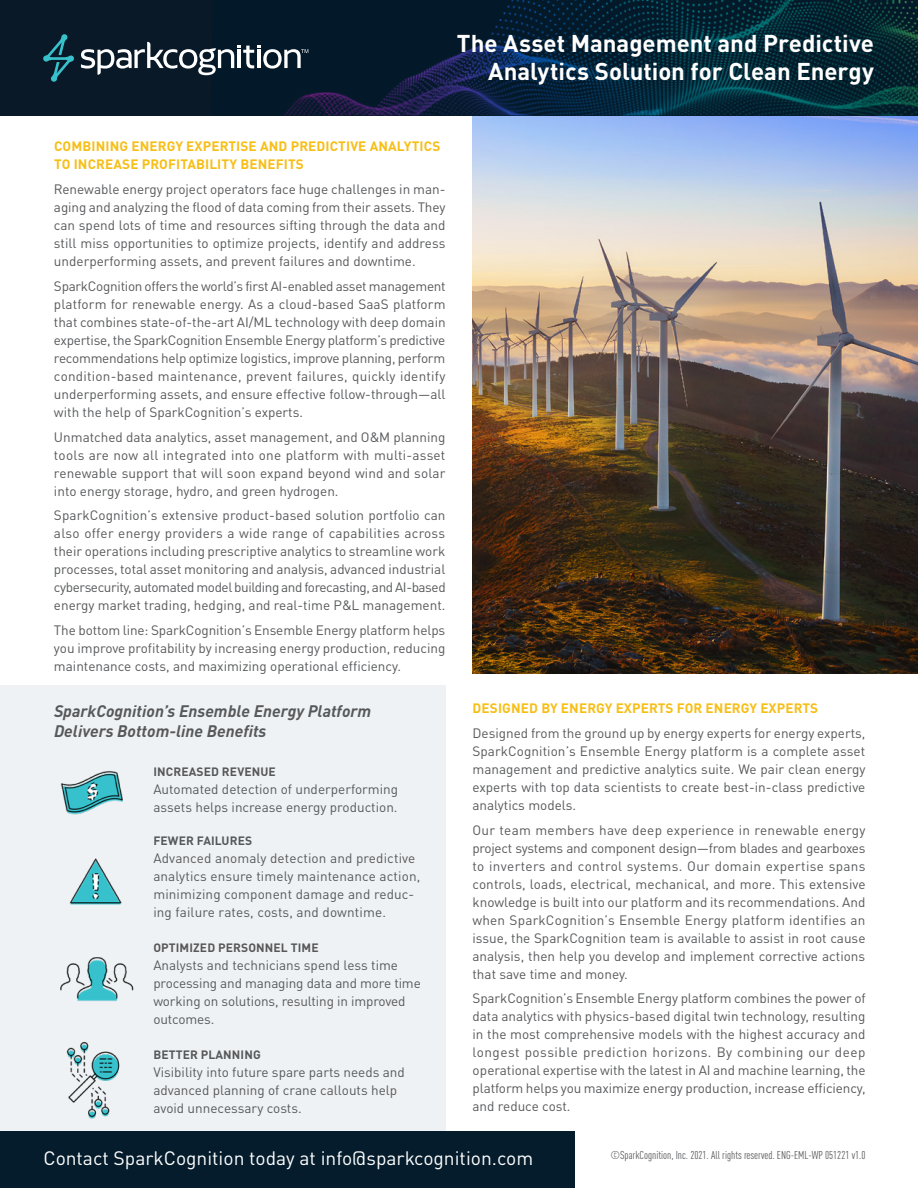
<style>
.page{position:relative;width:918px;height:1188px;background:#fff}
.page>*{position:absolute;margin:0;border:0;box-sizing:border-box;transform-origin:0 0}
.t1{font:700 24px/28.5px "DINOT";color:#fff;text-align:right}
.t2{font:19.2px "DINOT";color:#fff}
.t3{font:italic 700 16.5px/19.8px "DINOT";color:#57585a}
.t4{font:13.5px/18px "DINOT";color:#57585a;text-align:justify}
.t5{font:700 13.5px/18px "DINOT";letter-spacing:.01em;color:#f7be16}
.t6{font:700 12px "DINOT";letter-spacing:.01em;color:#57585a}
.t7{font:condensed 11.25px "DINOT";color:#57585a}
</style>
<div class="page">
<div style="left:0;top:685px;width:446px;height:503px;background:#eff2f4"></div>
<img style="left:472px;top:116px;width:446px;height:557px">
<div style="left:0;top:0;width:918px;height:116px;background:#091928"></div>
<img style="left:284px;top:0;width:634px;height:116px">
<svg style="left:43px;top:34px;width:31px;height:48px"></svg>
<svg style="left:81px;top:42px;width:227px;height:33px"></svg>
<div style="left:0;top:1132px;width:574px;height:56px;background:#051c2c"></div>
<img style="left:60px;top:771px;width:63px;height:44px">
<img style="left:69px;top:858px;width:53px;height:47px">
<img style="left:60px;top:957px;width:73px;height:44px">
<img style="left:66px;top:1042px;width:54px;height:77px">
<h1 class="t1" style="left:457px;top:26px;width:418px">The Asset Management and Predictive<br>Analytics Solution for Clean Energy</h1>
<p class="t5" style="left:54px;top:136px;width:388px">COMBINING ENERGY EXPERTISE AND PREDICTIVE ANALYTICS<br>TO INCREASE PROFITABILITY BENEFITS</p>
<p class="t4" style="left:54px;top:179px;width:393px">Renewable energy project operators face huge challenges in man&shy;aging and analyzing the flood of data coming from their assets. They can spend lots of time and resources sifting through the data and still miss opportunities to optimize projects, identify and address underperforming assets, and prevent failures and downtime.</p>
<p class="t4" style="left:54px;top:276px;width:393px">SparkCognition offers the world’s first AI-enabled asset management platform for renewable energy. As a cloud-based SaaS platform that combines state-of-the-art AI/ML technology with deep domain expertise, the SparkCognition Ensemble Energy platform’s predictive recommendations help optimize logistics, improve planning, perform condition-based maintenance, prevent failures, quickly identify underperforming assets, and ensure effective follow-through—all with the help of SparkCognition’s experts.</p>
<p class="t4" style="left:54px;top:427px;width:393px">Unmatched data analytics, asset management, and O&amp;M planning tools are now all integrated into one platform with multi-asset renewable support that will soon expand beyond wind and solar into energy storage, hydro, and green hydrogen.</p>
<p class="t4" style="left:54px;top:505px;width:393px">SparkCognition’s extensive product-based solution portfolio can also offer energy providers a wide range of capabilities across their operations including prescriptive analytics to streamline work processes, total asset monitoring and analysis, advanced industrial cybersecurity, automated model building and forecasting, and AI-based energy market trading, hedging, and real-time P&amp;L management.</p>
<p class="t4" style="left:54px;top:620px;width:393px">The bottom line: SparkCognition’s Ensemble Energy platform helps you improve profitability by increasing energy production, reducing maintenance costs, and maximizing operational efficiency.</p>
<p class="t3" style="left:54px;top:699px;width:319px">SparkCognition’s Ensemble Energy Platform<br>Delivers Bottom-line Benefits</p>
<p class="t6" style="left:153px;top:763px;width:124px">INCREASED REVENUE</p>
<p class="t4" style="left:153px;top:779px;width:246px">Automated detection of underperforming assets helps increase energy production.</p>
<p class="t6" style="left:153px;top:831px;width:100px">FEWER FAILURES</p>
<p class="t4" style="left:153px;top:848px;width:269px;text-align:left">Advanced anomaly detection and predictive analytics ensure timely maintenance action, minimizing component damage and reduc&shy;ing failure rates, costs, and downtime.</p>
<p class="t6" style="left:153px;top:938px;width:167px">OPTIMIZED PERSONNEL TIME</p>
<p class="t4" style="left:153px;top:955px;width:269px;text-align:left">Analysts and technicians spend less time processing and managing data and more time working on solutions, resulting in improved outcomes.</p>
<p class="t6" style="left:153px;top:1045px;width:109px">BETTER PLANNING</p>
<p class="t4" style="left:153px;top:1062px;width:253px;text-align:left">Visibility into future spare parts needs and advanced planning of crane callouts help avoid unnecessary costs.</p>
<p class="t5" style="left:473px;top:698px;width:347px">DESIGNED BY ENERGY EXPERTS FOR ENERGY EXPERTS</p>
<p class="t4" style="left:472px;top:723px;width:394px">Designed from the ground up by energy experts for energy experts, SparkCognition’s Ensemble Energy platform is a complete asset management and predictive analytics suite. We pair clean energy experts with top data scientists to create best-in-class predictive analytics models.</p>
<p class="t4" style="left:472px;top:820px;width:395px">Our team members have deep experience in renewable energy project systems and component design—from blades and gearboxes to inverters and control systems. Our domain expertise spans controls, loads, electrical, mechanical, and more. This extensive knowledge is built into our platform and its recommendations. And when SparkCognition’s Ensemble Energy platform identifies an issue, the SparkCognition team is available to assist in root cause analysis, then help you develop and implement corrective actions that save time and money.</p>
<p class="t4" style="left:472px;top:988px;width:395px">SparkCognition’s Ensemble Energy platform combines the power of data analytics with physics-based digital twin technology, resulting in the most comprehensive models with the highest accuracy and longest possible prediction horizons. By combining our deep operational expertise with the latest in AI and machine learning, the platform helps you maximize energy production, increase efficiency, and reduce cost.</p>
<h2 class="t2" style="left:44px;top:1143px;width:491px">Contact SparkCognition today at info@sparkcognition.com</h2>
<p class="t7" style="left:610px;top:1147px;width:257px">©SparkCognition, Inc. 2021. All rights reserved. ENG-EML-WP 051221 v1.0</p>
</div>
